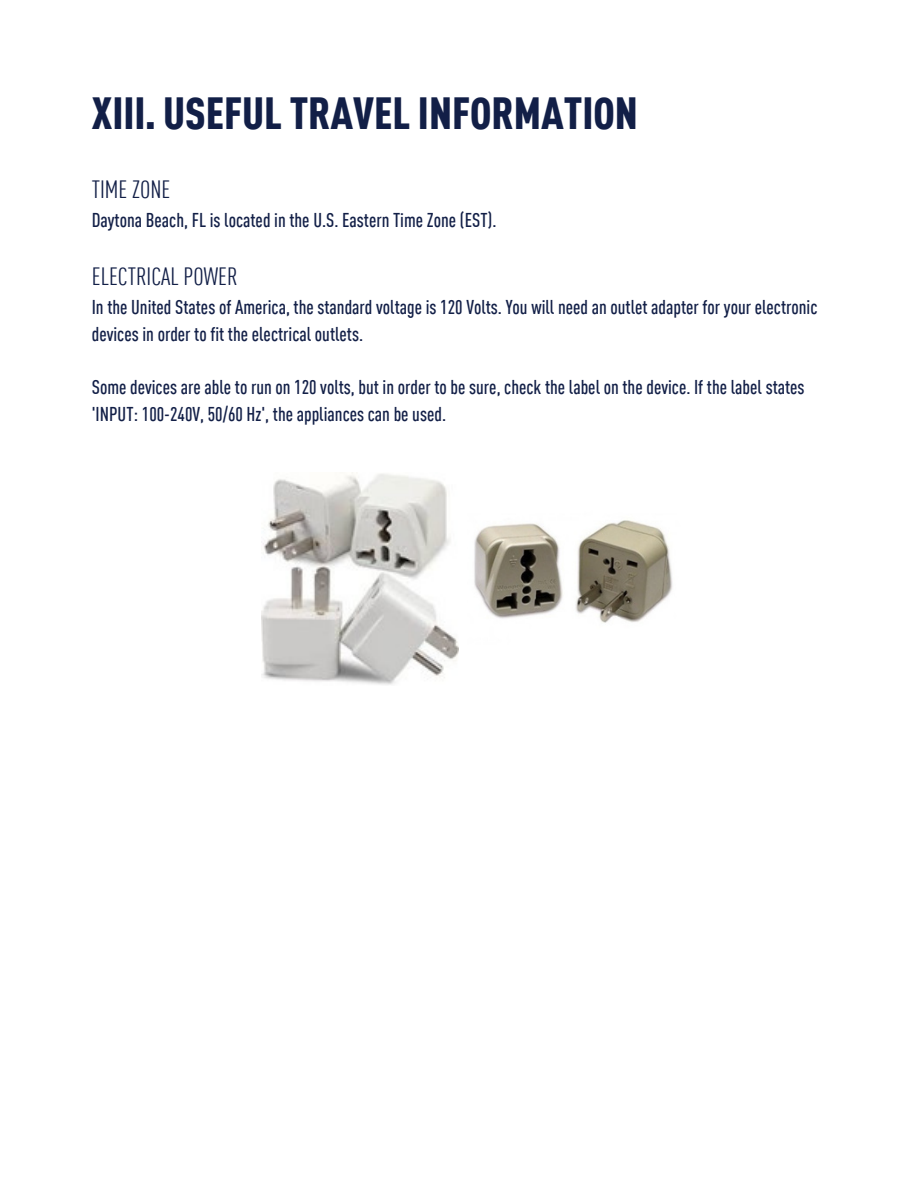
<style>
.page{position:relative;width:918px;height:1188px;background:#fff}
.page>*{position:absolute;margin:0;border:0;box-sizing:border-box;transform-origin:0 0}
.t1{font:900 condensed 44.1px "DIN Offc";color:#121f47}
.t2{font:condensed 24.45px "DIN Offc";color:#121f47}
.t3{font:500 condensed 19.65px/26.5px "DIN Offc";color:#121f47}
</style>
<div class="page">
<img style="left:262px;top:473px;width:197px;height:212px">
<img style="left:474px;top:520px;width:199px;height:103px">
<p class="t1" style="left:92px;top:95px;width:548px">XIII. USEFUL TRAVEL INFORMATION</p>
<p class="t2" style="left:92px;top:179px;width:80px">TIME ZONE</p>
<p class="t3" style="left:92px;top:208px;width:406px">Daytona Beach, FL is located in the U.S. Eastern Time Zone (EST).</p>
<p class="t2" style="left:92px;top:266px;width:147px">ELECTRICAL POWER</p>
<p class="t3" style="left:92px;top:296px;width:727px">In the United States of America, the standard voltage is 120 Volts. You will need an outlet adapter for your electronic devices in order to fit the electrical outlets.</p>
<p class="t3" style="left:92px;top:376px;width:714px">Some devices are able to run on 120 volts, but in order to be sure, check the label on the device. If the label states 'INPUT: 100-240V, 50/60 Hz', the appliances can be used.</p>
</div>
